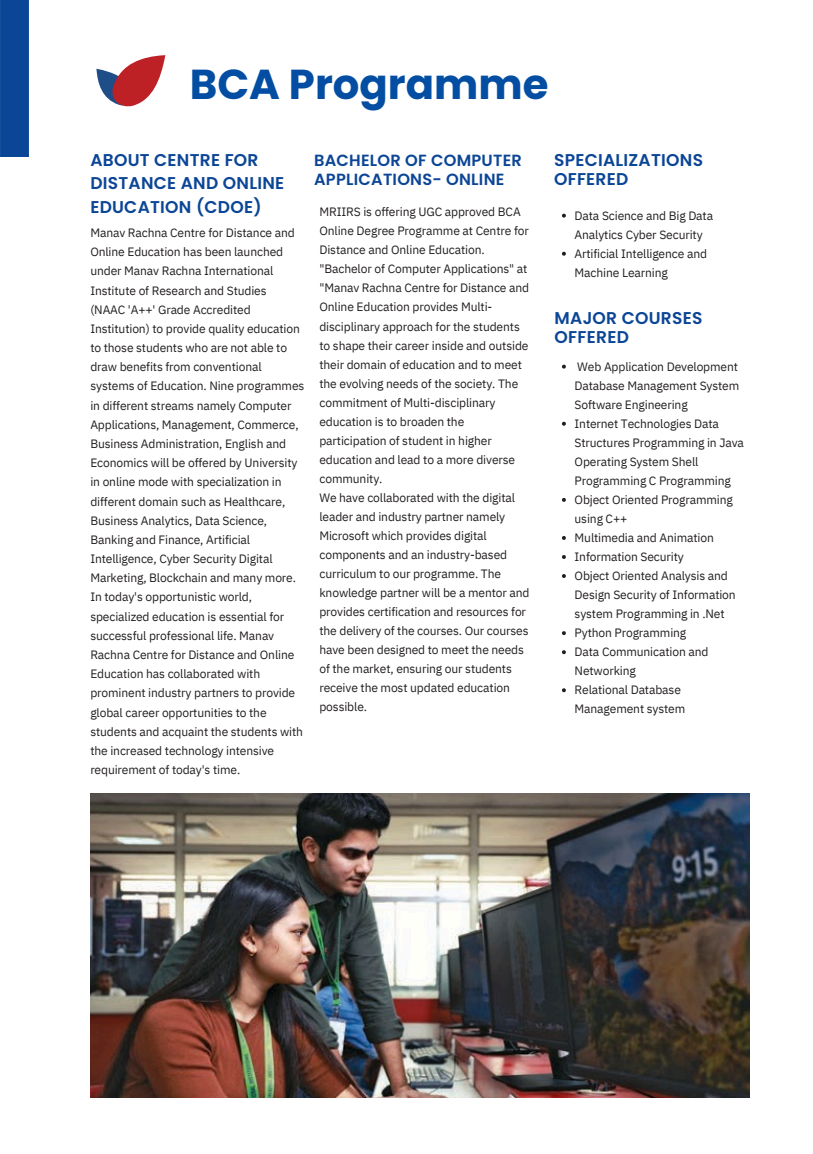
<style>
.page{position:relative;width:813px;height:1154px;background:#fff}
.page>*{position:absolute;margin:0;border:0;box-sizing:border-box;transform-origin:0 0}
.t1{font:700 41.82px "Poppins";color:#034ea2}
.t2{font:600 17.06px/23.4px "Poppins";letter-spacing:.015em;color:#0b4596}
.t3{font:600 16.19px/19.7px "Poppins";letter-spacing:.015em;color:#0b4596}
.t4{font:12.08px/19.1px "IBM Plex Sans";letter-spacing:-.01em;color:#231f20}
</style>
<div class="page">
<div style="left:0;top:0;width:29px;height:156px;background:#0b4596"></div>
<img style="left:90px;top:794px;width:659px;height:303px">
<svg style="left:96px;top:55px;width:69px;height:51px"></svg>
<svg style="left:562px;top:214px;width:3px;height:4px"></svg>
<svg style="left:562px;top:252px;width:3px;height:4px"></svg>
<svg style="left:562px;top:365px;width:3px;height:4px"></svg>
<svg style="left:562px;top:422px;width:3px;height:4px"></svg>
<svg style="left:562px;top:498px;width:3px;height:4px"></svg>
<svg style="left:562px;top:536px;width:3px;height:4px"></svg>
<svg style="left:562px;top:555px;width:3px;height:4px"></svg>
<svg style="left:562px;top:574px;width:3px;height:4px"></svg>
<svg style="left:562px;top:631px;width:3px;height:4px"></svg>
<svg style="left:562px;top:650px;width:3px;height:4px"></svg>
<svg style="left:562px;top:688px;width:3px;height:4px"></svg>
<p class="t1" style="left:190px;top:55px;width:360px">BCA Programme</p>
<p class="t2" style="left:90px;top:148px;width:195px">ABOUT CENTRE FOR<br>DISTANCE AND ONLINE<br>EDUCATION (CDOE)</p>
<h1 class="t3" style="left:314px;top:150px;width:209px">BACHELOR OF COMPUTER<br>APPLICATIONS- ONLINE</h1>
<p class="t4" style="left:319px;top:202px;width:211px">MRIIRS is offering UGC approved BCA Online Degree Programme at Centre for Distance and Online Education. "Bachelor of Computer Applications" at "Manav Rachna Centre for Distance and Online Education provides Multi&shy;disciplinary approach for the students to shape their career inside and outside their domain of education and to meet the evolving needs of the society. The commitment of Multi-disciplinary education is to broaden the participation of student in higher education and lead to a more diverse community.</p>
<p class="t4" style="left:319px;top:488px;width:212px">We have collaborated with the digital leader and industry partner namely Microsoft which provides digital components and an industry-based curriculum to our programme. The knowledge partner will be a mentor and provides certification and resources for the delivery of the courses. Our courses have been designed to meet the needs of the market, ensuring our students receive the most updated education possible.</p>
<p class="t4" style="left:90px;top:223px;width:206px">Manav Rachna Centre for Distance and Online Education has been launched under Manav Rachna International Institute of Research and Studies</p>
<h2 class="t4" style="left:90px;top:300px;width:215px">(NAAC 'A++' Grade Accredited Institution) to provide quality education to those students who are not able to draw benefits from conventional systems of Education. Nine programmes in different streams namely Computer Applications, Management, Commerce, Business Administration, English and Economics will be offered by University in online mode with specialization in different domain such as Healthcare, Business Analytics, Data Science, Banking and Finance, Artificial Intelligence, Cyber Security Digital Marketing, Blockchain and many more.<br>In today's opportunistic world, specialized education is essential for successful professional life. Manav Rachna Centre for Distance and Online Education has collaborated with prominent industry partners to provide global career opportunities to the students and acquaint the students with the increased technology intensive requirement of today's time.</h2>
<p class="t2" style="left:554px;top:151px;width:150px;line-height:19.2px">SPECIALIZATIONS<br>OFFERED</p>
<h2 class="t4" style="left:574px;top:205px;width:140px">Data Science and Big Data<br>Analytics Cyber Security</h2>
<p class="t4" style="left:574px;top:244px;width:134px">Artificial Intelligence and<br>Machine Learning</p>
<h2 class="t2" style="left:554px;top:309px;width:149px;line-height:19.2px">MAJOR COURSES<br>OFFERED</h2>
<p class="t4" style="left:574px;top:356px;width:166px;text-align:justify">Web Application Development Database Management System Software Engineering</p>
<h2 class="t4" style="left:574px;top:413px;width:171px">Internet Technologies Data<br>Structures Programming in Java<br>Operating System Shell<br>Programming C Programming</h2>
<p class="t4" style="left:574px;top:490px;width:160px">Object Oriented Programming using C++</p>
<p class="t4" style="left:574px;top:528px;width:141px">Multimedia and Animation</p>
<p class="t4" style="left:574px;top:547px;width:111px">Information Security</p>
<p class="t4" style="left:574px;top:566px;width:163px">Object Oriented Analysis and<br>Design Security of Information system Programming in .Net</p>
<p class="t4" style="left:574px;top:623px;width:113px">Python Programming</p>
<p class="t4" style="left:574px;top:642px;width:135px">Data Communication and<br>Networking</p>
<p class="t4" style="left:574px;top:680px;width:112px">Relational Database<br>Management system</p>
</div>
